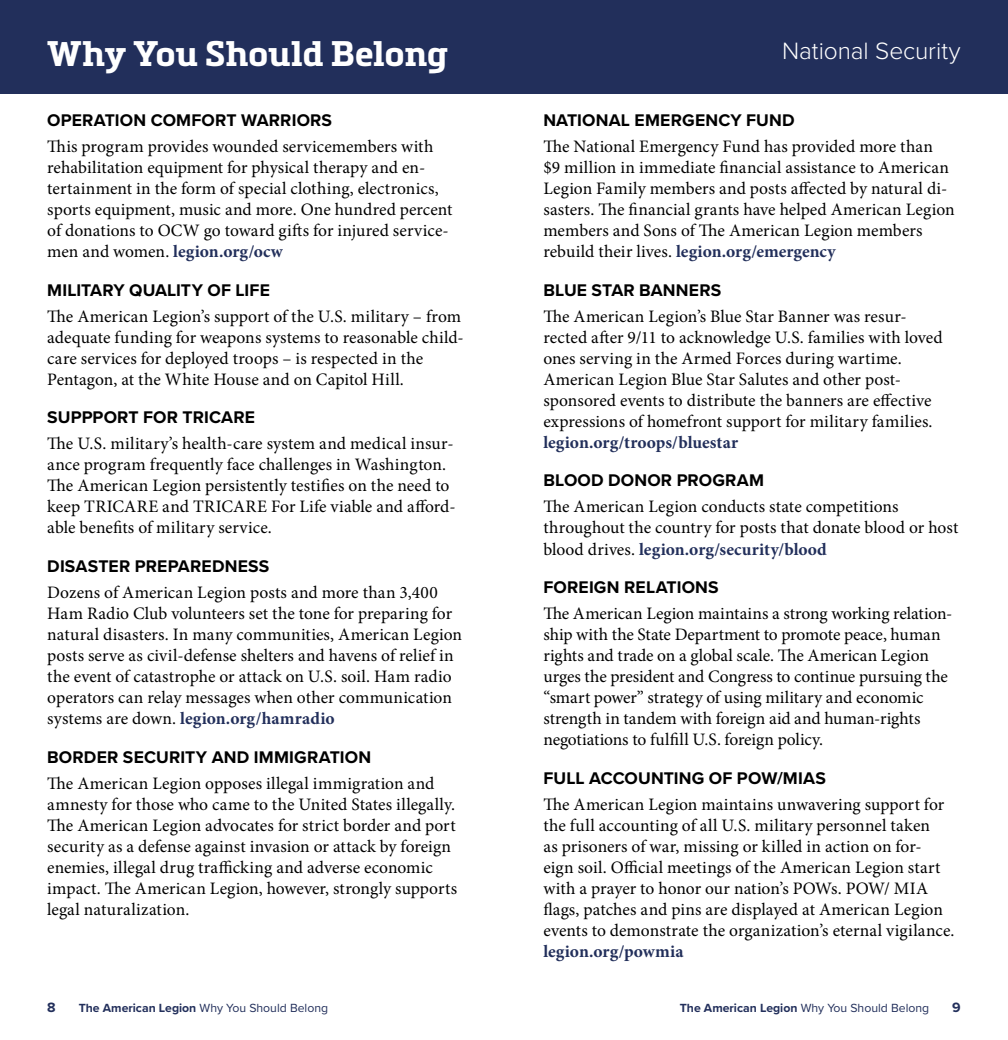
<style>
.page{position:relative;width:1008px;height:1040px;background:#fff}
.page>*{position:absolute;margin:0;border:0;box-sizing:border-box;transform-origin:0 0}
.t1{font:700 35px "Metronic Slab Pro";letter-spacing:.005em;color:#fff}
.Page_Label{font:300 24.5px "Proxima Nova";color:#fff}
.Text{font:17.5px/21px "Minion Pro";letter-spacing:.005em;color:#000}
.Subhead{font:700 17.5px "Proxima Nova";letter-spacing:.01em;color:#000}
.t2{font:700 14px "Proxima Nova";color:#222f5b}
.t3{font:12.25px "Proxima Nova";color:#222f5b}
.s1{font-weight:700;color:#222f5b}
.s2{font-weight:700}
</style>
<div class="page">
<div style="left:0;top:0;width:504px;height:93px;background:#222f5b"></div>
<div style="left:504px;top:0;width:504px;height:93px;background:#222f5b"></div>
<h1 class="t1" style="left:47px;top:31px;width:402px">Why You Should Belong</h1>
<p class="Page_Label" style="left:782px;top:32px;width:180px">National Security</p>
<p class="Subhead" style="left:47px;top:107px;width:286px">OPERATION COMFORT WARRIORS</p>
<p class="Text" style="left:47px;top:136px;width:407px">This program provides wounded servicemembers with rehabilitation equipment for physical therapy and en&shy;tertainment in the form of special clothing, electronics, sports equipment, music and more. One hundred percent of donations to OCW go toward gifts for injured service&shy;men and women. <span class="s1">legion.org/ocw</span></p>
<p class="Subhead" style="left:47px;top:277px;width:224px">MILITARY QUALITY OF LIFE</p>
<p class="Text" style="left:47px;top:306px;width:418px">The American Legion’s support of the U.S. military – from adequate funding for weapons systems to reasonable child&shy;care services for deployed troops – is respected in the Pentagon, at the White House and on Capitol Hill.</p>
<p class="Subhead" style="left:47px;top:404px;width:209px">SUPPPORT FOR TRICARE</p>
<p class="Text" style="left:47px;top:433px;width:410px">The U.S. military’s health-care system and medical insur&shy;ance program frequently face challenges in Washington.<br>The American Legion persistently testifies on the need to keep TRICARE and TRICARE For Life viable and afford&shy;able benefits of military service.</p>
<p class="Subhead" style="left:47px;top:553px;width:224px">DISASTER PREPAREDNESS</p>
<p class="Text" style="left:47px;top:582px;width:416px">Dozens of American Legion posts and more than 3,400<br>Ham Radio Club volunteers set the tone for preparing for natural disasters. In many communities, American Legion posts serve as civil-defense shelters and havens of relief in the event of catastrophe or attack on U.S. soil. Ham radio operators can relay messages when other communication systems are down. <span class="s1">legion.org/hamradio</span></p>
<p class="Subhead" style="left:47px;top:744px;width:325px">BORDER SECURITY AND IMMIGRATION</p>
<p class="Text" style="left:47px;top:773px;width:411px">The American Legion opposes illegal immigration and amnesty for those who came to the United States illegally.<br>The American Legion advocates for strict border and port security as a defense against invasion or attack by foreign enemies, illegal drug trafficking and adverse economic impact. The American Legion, however, strongly supports legal naturalization.</p>
<p class="Subhead" style="left:543px;top:107px;width:253px">NATIONAL EMERGENCY FUND</p>
<p class="Text" style="left:543px;top:136px;width:413px">The National Emergency Fund has provided more than<br>$9 million in immediate financial assistance to American Legion Family members and posts affected by natural di&shy;sasters. The financial grants have helped American Legion members and Sons of The American Legion members rebuild their lives. <span class="s1">legion.org/emergency</span></p>
<p class="Subhead" style="left:543px;top:277px;width:180px">BLUE STAR BANNERS</p>
<p class="Text" style="left:543px;top:306px;width:401px">The American Legion’s Blue Star Banner was resur&shy;rected after 9/11 to acknowledge U.S. families with loved ones serving in the Armed Forces during wartime.<br>American Legion Blue Star Salutes and other post&shy;sponsored events to distribute the banners are effective expressions of homefront support for military families. <span class="s1">legion.org/troops/bluestar</span></p>
<p class="Subhead" style="left:543px;top:467px;width:222px">BLOOD DONOR PROGRAM</p>
<p class="Text" style="left:543px;top:496px;width:417px">The American Legion conducts state competitions throughout the country for posts that donate blood or host blood drives. <span class="s1">legion.org/security/blood</span></p>
<p class="Subhead" style="left:543px;top:574px;width:177px">FOREIGN RELATIONS</p>
<p class="Text" style="left:543px;top:603px;width:411px">The American Legion maintains a strong working relation&shy;ship with the State Department to promote peace, human rights and trade on a global scale. The American Legion urges the president and Congress to continue pursuing the “smart power” strategy of using military and economic strength in tandem with foreign aid and human-rights negotiations to fulfill U.S. foreign policy.</p>
<p class="Subhead" style="left:543px;top:765px;width:284px">FULL ACCOUNTING OF POW/MIAS</p>
<p class="Text" style="left:543px;top:794px;width:413px">The American Legion maintains unwavering support for the full accounting of all U.S. military personnel taken<br>as prisoners of war, missing or killed in action on for&shy;eign soil. Official meetings of the American Legion start with a prayer to honor our nation’s POWs. POW/ MIA flags, patches and pins are displayed at American Legion events to demonstrate the organization’s eternal vigilance. <span class="s1">legion.org/powmia</span></p>
<p class="t2" style="left:47px;top:996px;width:10px">8</p>
<p class="t3" style="left:79px;top:998px;width:251px"><span class="s2">The American Legion</span> Why You Should Belong</p>
<p class="t3" style="left:680px;top:998px;width:251px"><span class="s2">The American Legion</span> Why You Should Belong</p>
<p class="t2" style="left:952px;top:996px;width:10px">9</p>
</div>
